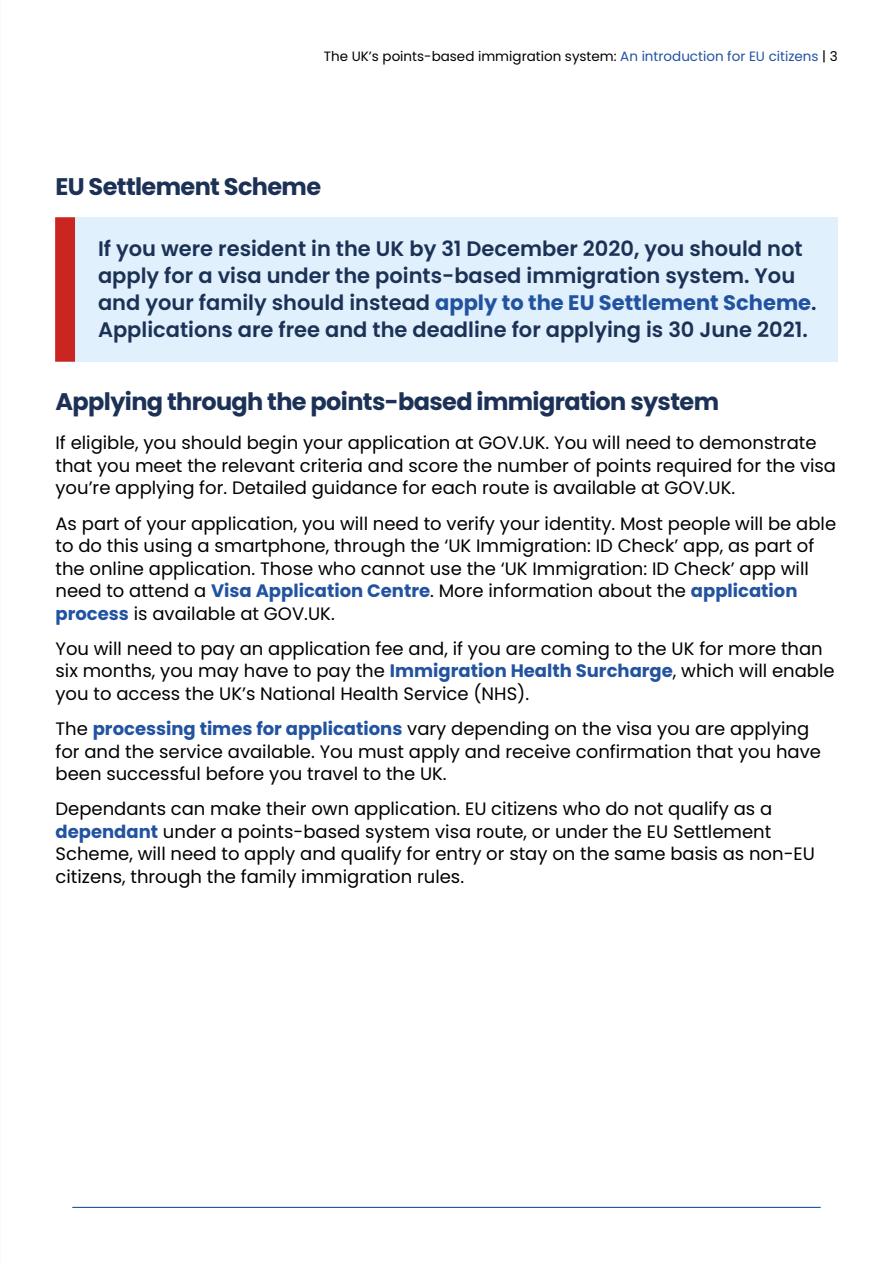
<style>
.page{position:relative;width:893px;height:1263px;background:#fff}
.page>*{position:absolute;margin:0;border:0;box-sizing:border-box;transform-origin:0 0}
.Header_2{font:700 24px "Poppins";letter-spacing:-.025em;color:#1c3156}
.Shaded_Text{font:600 21px/27px "Poppins";color:#1c3156}
.Body_text{font:18px/22.5px "Poppins";color:#000}
.t1{font:13.5px "Poppins";color:#000}
.s1{color:#2153a1}
.s2{font-weight:700;color:#2153a1}
</style>
<div class="page">
<hr style="left:72px;top:1207px;width:749px;height:1px;background:#2153a1">
<div style="left:56px;top:217px;width:782px;height:145px;background:#e0f0fc"></div>
<div style="left:55px;top:217px;width:20px;height:145px;background:#cb2521"></div>
<p class="t1" style="left:324px;top:48px;width:515px">The UK’s points-based immigration system: <span class="s1">An introduction for EU citizens</span> | 3</p>
<h2 class="Header_2" style="left:56px;top:173px;width:267px">EU Settlement Scheme</h2>
<p class="Shaded_Text" style="left:98px;top:236px;width:720px">If you were resident in the UK by 31 December 2020, you should not apply for a visa under the points-based immigration system. You and your family should instead <span class="s2">apply to the EU Settlement Scheme</span>.<br>Applications are free and the deadline for applying is 30 June 2021.</p>
<h2 class="Header_2" style="left:56px;top:387px;width:665px">Applying through the points-based immigration system</h2>
<p class="Body_text" style="left:56px;top:432px;width:782px">If eligible, you should begin your application at GOV.UK. You will need to demonstrate that you meet the relevant criteria and score the number of points required for the visa you’re applying for. Detailed guidance for each route is available at GOV.UK.</p>
<p class="Body_text" style="left:56px;top:512px;width:782px">As part of your application, you will need to verify your identity. Most people will be able to do this using a smartphone, through the ‘UK Immigration: ID Check’ app, as part of the online application. Those who cannot use the ‘UK Immigration: ID Check’ app will need to attend a <span class="s2">Visa Application Centre</span>. More information about the <span class="s2">application process</span> is available at GOV.UK.</p>
<p class="Body_text" style="left:56px;top:637px;width:781px">You will need to pay an application fee and, if you are coming to the UK for more than six months, you may have to pay the <span class="s2">Immigration Health Surcharge</span>, which will enable you to access the UK’s National Health Service (NHS).</p>
<p class="Body_text" style="left:56px;top:718px;width:767px">The <span class="s2">processing times for applications</span> vary depending on the visa you are applying for and the service available. You must apply and receive confirmation that you have been successful before you travel to the UK.</p>
<p class="Body_text" style="left:56px;top:798px;width:761px">Dependants can make their own application. EU citizens who do not qualify as a <span class="s2">dependant</span> under a points-based system visa route, or under the EU Settlement Scheme, will need to apply and qualify for entry or stay on the same basis as non-EU citizens, through the family immigration rules.</p>
</div>
